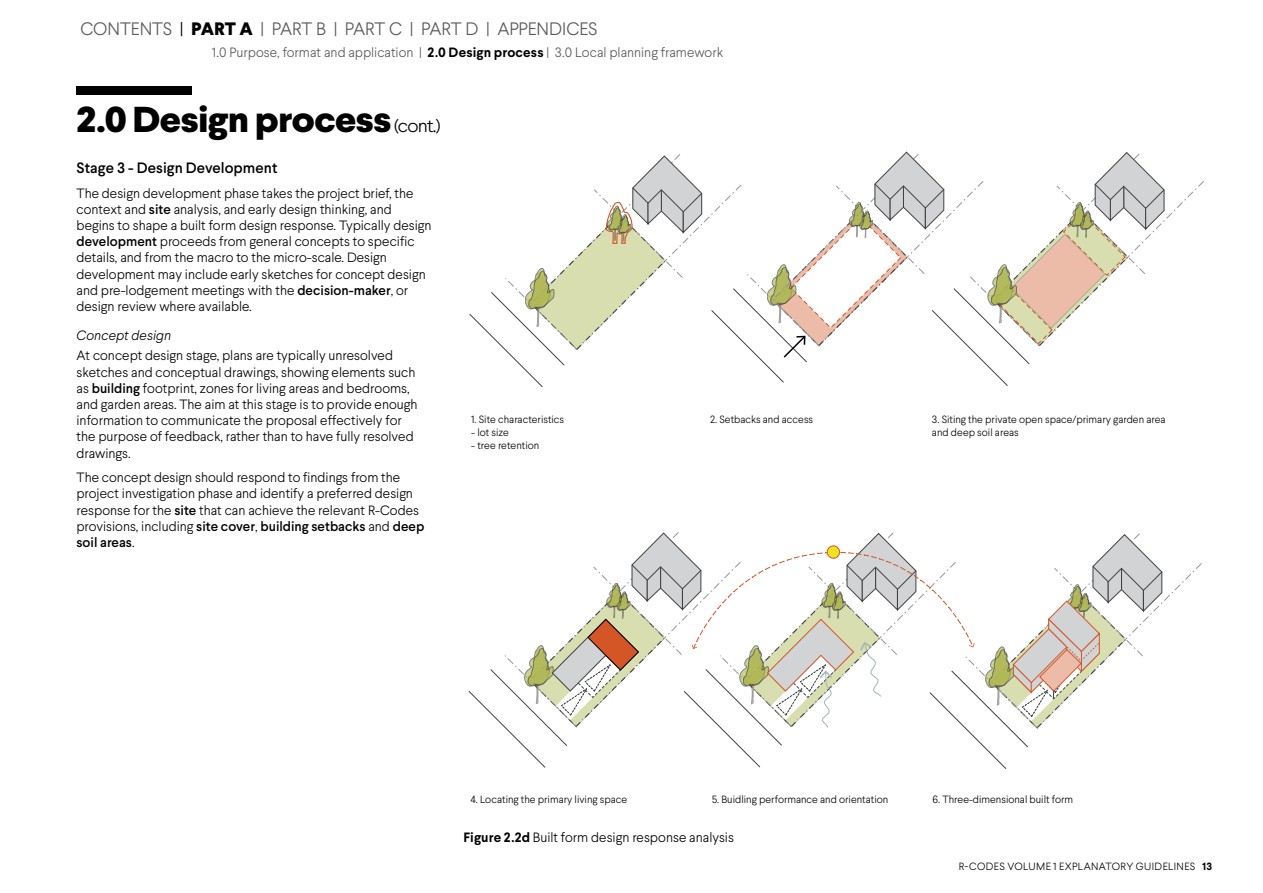
<style>
.page{position:relative;width:1263px;height:893px;background:#fff}
.page>*{position:absolute;margin:0;border:0;box-sizing:border-box;transform-origin:0 0}
.t1{font:800 36px "Larsseit";letter-spacing:-.03em;color:#000;scale:1.08 1}
.t2{font:300 18px "Larsseit";letter-spacing:-.01em;color:#58595b}
.t3{font:500 15px "Larsseit";letter-spacing:.005em;color:#000}
.t4{font:300 13.5px/16.2px "Larsseit";color:#000}
.t5{font:300 13.5px "Larsseit";color:#58595b}
.t6{font:italic 300 13.5px "Larsseit";letter-spacing:.005em;color:#000}
.t7{font:300 10.5px/12.6px "Larsseit";color:#000}
.t8{font:300 10.5px "Larsseit";letter-spacing:.04em;color:#000}
.s1{color:#000}
.s2{font-weight:800;color:#000}
.s3{font-weight:700;color:#000}
.s4{font-weight:300;font-size:18px}
.s5{font-weight:500}
.s6{font-weight:700}
</style>
<div class="page">
<div style="left:77px;top:86px;width:115px;height:8px;background:#000"></div>
<svg style="left:469px;top:152px;width:735px;height:235px"></svg>
<svg style="left:468px;top:532px;width:734px;height:237px"></svg>
<div style="left:827px;top:546px;width:12px;height:12px;background:#ede321;border-radius:50%"></div>
<div style="left:827px;top:545px;width:13px;height:14px;border:1px solid #d45627;border-radius:50%"></div>
<h2 class="t2" style="left:80px;top:17px;width:519px">CONTENTS <span class="s1">|</span> <span class="s2">PART A</span> | PART B | PART C | PART D | APPENDICES</h2>
<p class="t5" style="left:212px;top:43px;width:513px">1.0 Purpose, format and application | <span class="s3">2.0 Design process</span> | 3.0 Local planning framework</p>
<h1 class="t1" style="left:77px;top:96px;width:339px">2.0 Design process <span class="s4">(cont.)</span></h1>
<p class="t3" style="left:77px;top:158px;width:202px">Stage 3 - Design Development</p>
<p class="t4" style="left:77px;top:185px;width:356px">The design development phase takes the project brief, the context and <span class="s5">site</span> analysis, and early design thinking, and begins to shape a built form design response. Typically design <span class="s5">development</span> proceeds from general concepts to specific details, and from the macro to the micro-scale. Design development may include early sketches for concept design and pre-lodgement meetings with the <span class="s5">decision-maker</span>, or design review where available.</p>
<p class="t6" style="left:77px;top:327px;width:96px">Concept design</p>
<p class="t4" style="left:77px;top:347px;width:342px">At concept design stage, plans are typically unresolved sketches and conceptual drawings, showing elements such as <span class="s5">building</span> footprint, zones for living areas and bedrooms, and garden areas. The aim at this stage is to provide enough information to communicate the proposal effectively for the purpose of feedback, rather than to have fully resolved drawings.</p>
<p class="t4" style="left:77px;top:469px;width:349px">The concept design should respond to findings from the project investigation phase and identify a preferred design response for the <span class="s5">site</span> that can achieve the relevant R-Codes provisions, including <span class="s5">site cover</span>, <span class="s5">building setbacks</span> and <span class="s5">deep soil areas</span>.</p>
<p class="t7" style="left:471px;top:413px;width:94px">1. Site characteristics</p>
<p class="t7" style="left:471px;top:426px;width:39px">- lot size</p>
<p class="t7" style="left:471px;top:439px;width:69px">- tree retention</p>
<p class="t7" style="left:710px;top:413px;width:105px">2. Setbacks and access</p>
<p class="t7" style="left:932px;top:413px;width:235px">3. Siting the private open space/primary garden area and deep soil areas</p>
<p class="t7" style="left:470px;top:793px;width:158px">4. Locating the primary living space</p>
<p class="t7" style="left:712px;top:793px;width:178px">5. Buidling performance and orientation</p>
<p class="t7" style="left:932px;top:793px;width:142px">6. Three-dimensional built form</p>
<p class="t4" style="left:463px;top:829px;width:272px"><span class="s6">Figure 2.2d</span> Built form design response analysis</p>
<p class="t8" style="left:959px;top:859px;width:255px">R-CODES VOLUME 1 EXPLANATORY GUIDELINES <span class="s6">13</span></p>
</div>
